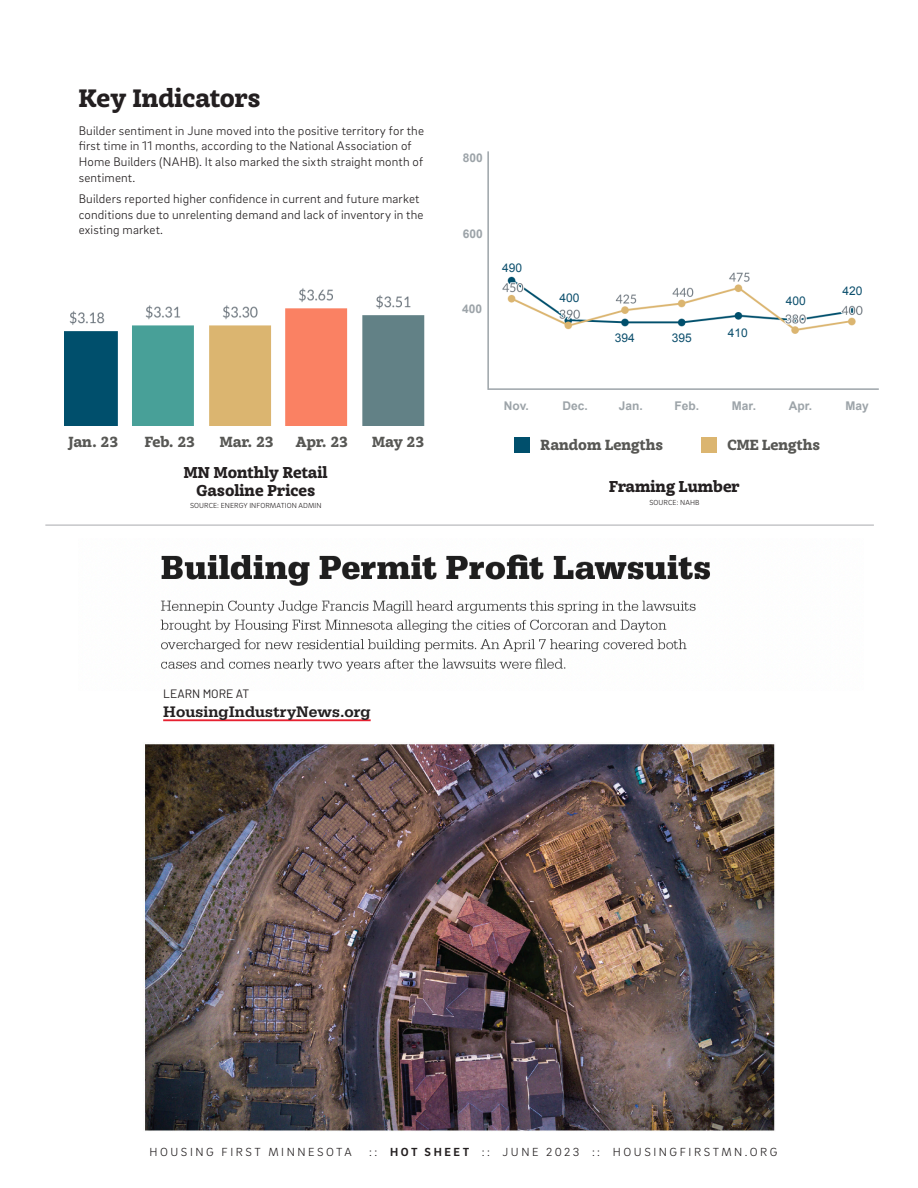
<style>
.page{position:relative;width:918px;height:1188px;background:#fff}
.page>*{position:absolute;margin:0;border:0;box-sizing:border-box;transform-origin:0 0}
.t1{font:900 24px "Achille FY";color:#231f20}
.t2{font:500 15.75px "Egyptienne URW";letter-spacing:.01em;color:#231f20}
.Chart_Title_-_Bigger{font:900 15px/18px "Achille FY";color:#231f20;text-align:center}
.t3{font:900 13.95px "Achille FY";color:#575754}
.t4{font:300 12.75px/15.8px "Brix Sans";letter-spacing:.015em;color:#231f20}
.t5{font:12.15px "Barlow";color:#231f20}
.t6{font:300 12px "Brix Sans";letter-spacing:.215em;color:#231f20}
.t7{font:700 12px "Arial";color:#9da4a9}
.t8{font:12px "Arial";color:#0b4e6c}
.t9{font:300 7.5px "Brix Sans";letter-spacing:.015em;color:#231f20}
.s1{font-weight:700}
</style>
<div class="page">
<hr style="left:45px;top:525px;width:829px;height:1px;background:#a8a9ad">
<img style="left:502px;top:272px;width:361px;height:62px">
<div style="left:514px;top:437px;width:16px;height:16px;background:#004f6c"></div>
<div style="left:701px;top:437px;width:16px;height:16px;background:#dbb570"></div>
<img style="left:65px;top:288px;width:360px;height:138px">
<hr style="left:487px;top:151px;width:2px;height:239px;background:#9da4a9">
<hr style="left:488px;top:388px;width:391px;height:2px;background:#9da4a9">
<img style="left:145px;top:744px;width:630px;height:387px">
<img style="left:160px;top:554px;width:550px;height:118px">
<hr style="left:163px;top:719px;width:208px;height:2px;background:#e62130">
<p class="t1" style="left:79px;top:77px;width:183px">Key Indicators</p>
<p class="t4" style="left:79px;top:122px;width:347px">Builder sentiment in June moved into the positive territory for the first time in 11 months, according to the National Association of Home Builders (NAHB). It also marked the sixth straight month of sentiment.</p>
<p class="t4" style="left:79px;top:190px;width:346px">Builders reported higher confidence in current and future market conditions due to unrelenting demand and lack of inventory in the existing market.</p>
<p class="t7" style="left:463px;top:150px;width:22px">800</p>
<p class="t7" style="left:463px;top:225px;width:22px">600</p>
<p class="t7" style="left:462px;top:301px;width:22px">400</p>
<p class="t8" style="left:502px;top:260px;width:22px">490</p>
<p class="t8" style="left:560px;top:290px;width:22px">400</p>
<p class="t8" style="left:615px;top:330px;width:22px">394</p>
<p class="t8" style="left:672px;top:330px;width:22px">395</p>
<p class="t8" style="left:728px;top:325px;width:22px">410</p>
<p class="t8" style="left:786px;top:293px;width:22px">400</p>
<p class="t8" style="left:842px;top:283px;width:22px">420</p>
<p class="t7" style="left:504px;top:398px;width:27px">Nov.</p>
<p class="t7" style="left:562px;top:398px;width:27px">Dec.</p>
<p class="t7" style="left:619px;top:398px;width:26px">Jan.</p>
<p class="t7" style="left:675px;top:398px;width:26px">Feb.</p>
<p class="t7" style="left:732px;top:398px;width:26px">Mar.</p>
<p class="t7" style="left:789px;top:398px;width:25px">Apr.</p>
<p class="t7" style="left:845px;top:398px;width:25px">May</p>
<p class="t3" style="left:69px;top:429px;width:51px">Jan. 23</p>
<p class="t3" style="left:145px;top:429px;width:52px">Feb. 23</p>
<p class="t3" style="left:220px;top:429px;width:55px">Mar. 23</p>
<p class="t3" style="left:296px;top:429px;width:54px">Apr. 23</p>
<p class="t3" style="left:372px;top:429px;width:53px">May 23</p>
<p class="t3" style="left:541px;top:432px;width:124px">Random Lengths</p>
<p class="t3" style="left:727px;top:432px;width:94px">CME Lengths</p>
<p class="Chart_Title_-_Bigger" style="left:184px;top:462px;width:145px">MN Monthly Retail<br>Gasoline Prices</p>
<p class="t9" style="left:190px;top:501px;width:133px">SOURCE: ENERGY INFORMATION ADMIN</p>
<p class="t5" style="left:163px;top:684px;width:88px">LEARN MORE AT</p>
<p class="t2" style="left:163px;top:702px;width:209px">HousingIndustryNews.org</p>
<p class="Chart_Title_-_Bigger" style="left:609px;top:476px;width:132px">Framing Lumber</p>
<p class="t9" style="left:649px;top:498px;width:52px">SOURCE: NAHB</p>
<p class="t6" style="left:149px;top:1144px;width:204px">HOUSING FIRST MINNESOTA</p>
<p class="t6" style="left:369px;top:1144px;width:410px">:: <span class="s1">HOT SHEET</span> :: JUNE 2023 :: HOUSINGFIRSTMN.ORG</p>
</div>
